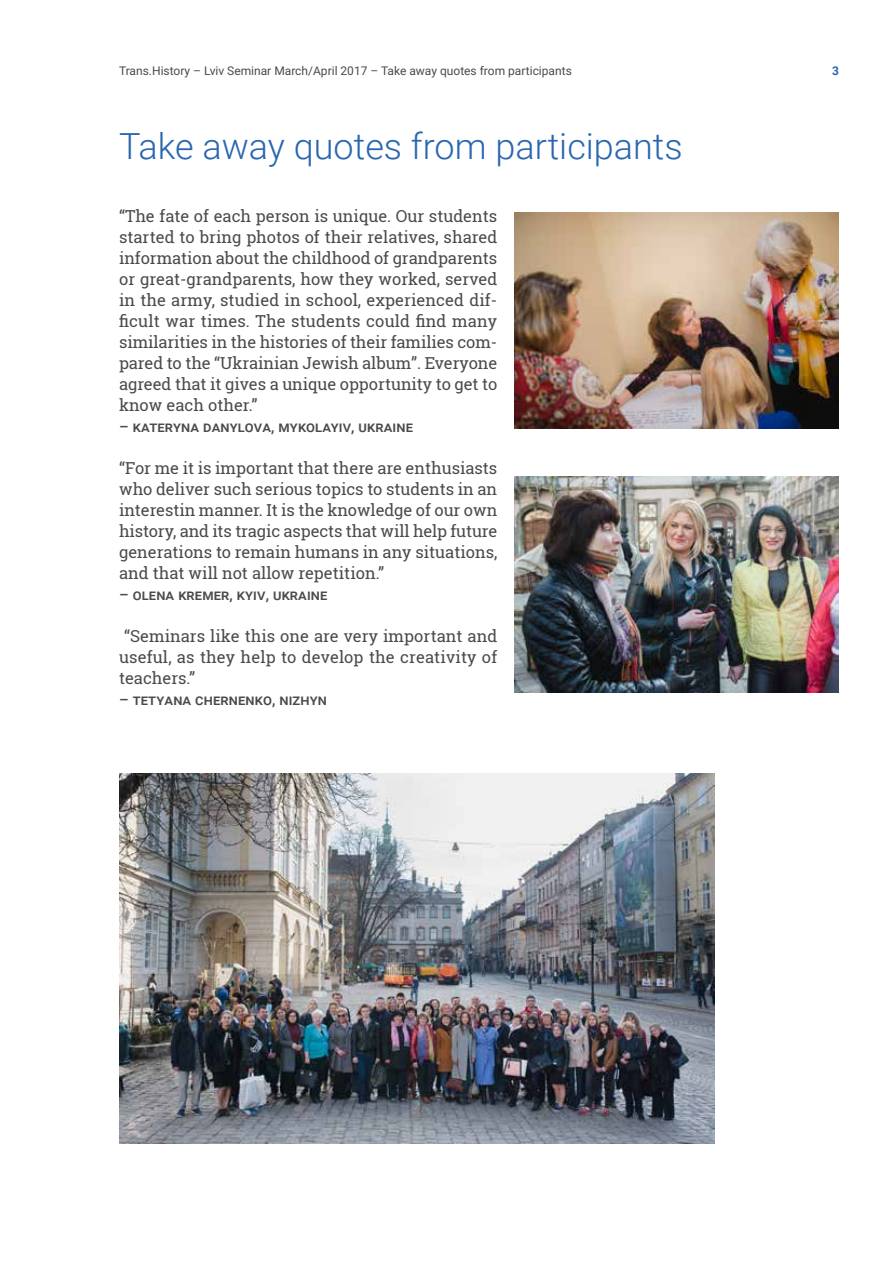
<style>
.page{position:relative;width:893px;height:1263px;background:#fff}
.page>*{position:absolute;margin:0;border:0;box-sizing:border-box;transform-origin:0 0}
.t1{font:300 36px "Roboto";color:#2966b0}
.t2{font:16.5px/21px "Roboto Slab";color:#4a4a49;text-align:justify}
.t3{font:500 15px "Roboto";letter-spacing:.01em;color:#4a4a49}
.t4{font:12px "Roboto";color:#4a4a49}
.t5{font:700 12px "Roboto";color:#2966b0}
</style>
<div class="page">
<img style="left:514px;top:476px;width:325px;height:216px">
<img style="left:514px;top:213px;width:325px;height:216px">
<img style="left:119px;top:774px;width:595px;height:370px">
<p class="t4" style="left:119px;top:62px;width:454px">Trans.History – Lviv Seminar March/April 2017 – Take away quotes from participants</p>
<p class="t5" style="left:832px;top:62px;width:8px">3</p>
<h1 class="t1" style="left:119px;top:121px;width:565px">Take away quotes from participants</h1>
<p class="t2" style="left:119px;top:205px;width:380px">“The fate of each person is unique. Our students started to bring photos of their relatives, shared information about the childhood of grandparents or great-grandparents, how they worked, served in the army, studied in school, experienced dif&shy;ficult war times. The students could find many similarities in the histories of their families com&shy;pared to the “Ukrainian Jewish album”. Everyone agreed that it gives a unique opportunity to get to know each other.”</p>
<p class="t3" style="left:119px;top:416px;width:295px">– Kateryna Danylova, Mykolayiv, Ukraine</p>
<p class="t2" style="left:119px;top:457px;width:380px">“For me it is important that there are enthusiasts who deliver such serious topics to students in an interestin manner. It is the knowledge of our own history, and its tragic aspects that will help future generations to remain humans in any situations, and that will not allow repetition.”</p>
<p class="t3" style="left:119px;top:584px;width:210px">– Olena Kremer, Kyiv, Ukraine</p>
<p class="t2" style="left:119px;top:625px;width:380px;text-indent:5px">“Seminars like this one are very important and useful, as they help to develop the creativity of teachers.”</p>
<p class="t3" style="left:119px;top:689px;width:209px">– Tetyana Chernenko, Nizhyn</p>
</div>
